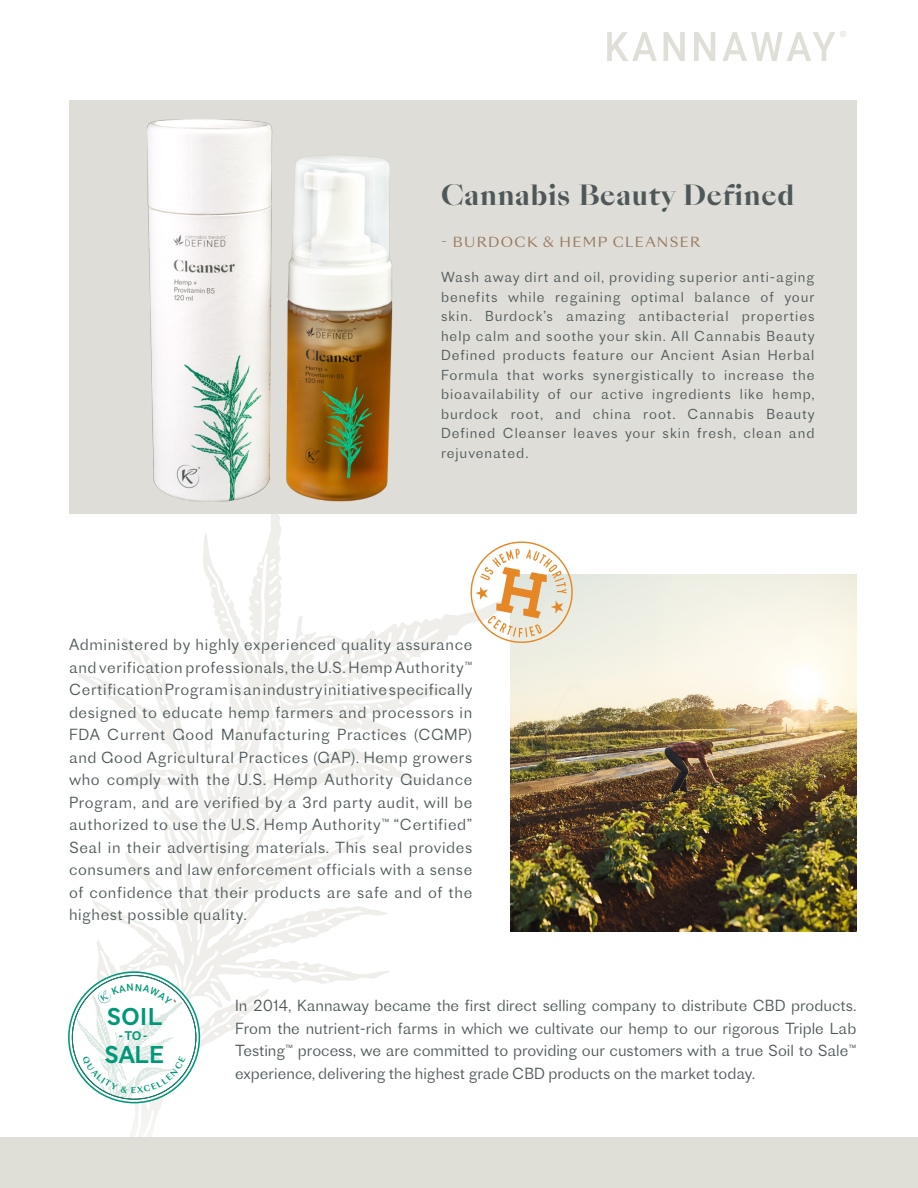
<style>
.page{position:relative;width:918px;height:1188px;background:#fff}
.page>*{position:absolute;margin:0;border:0;box-sizing:border-box;transform-origin:0 0}
.t1{font:700 27px "Sang Bleu Empire";letter-spacing:.025em;color:#4e5859}
.t2{font:22.65px/37.7px "Proto Grotesk";color:#009878}
.t3{font:300 15px/22.5px "Proto Grotesk";letter-spacing:.01em;color:#4e5859;text-align:justify}
.t4{font:300 13.5px/19.5px "Proto Grotesk";letter-spacing:.07em;color:#4e5859;text-align:justify}
.t5{font:13.5px "Sang Bleu Sunrise";letter-spacing:.1em;color:#95785e}
.t6{font:11.7px "Proto Grotesk";color:#009878}
.t7{font:700 8.4px "Arial";color:#dfded7}
</style>
<div class="page">
<svg style="left:90px;top:554px;width:349px;height:493px"></svg>
<div style="left:69px;top:100px;width:787px;height:414px;background:#deddd7"></div>
<svg style="left:607px;top:32px;width:50px;height:29px"></svg>
<svg style="left:664px;top:32px;width:21px;height:29px"></svg>
<svg style="left:694px;top:32px;width:21px;height:29px"></svg>
<svg style="left:723px;top:32px;width:112px;height:29px"></svg>
<img style="left:147px;top:119px;width:246px;height:404px">
<img style="left:510px;top:574px;width:346px;height:357px">
<svg style="left:469px;top:541px;width:105px;height:102px"></svg>
<div style="left:0;top:1137px;width:918px;height:51px;background:#dfded7"></div>
<svg style="left:68px;top:971px;width:132px;height:132px"></svg>
<p class="t7" style="left:840px;top:29px;width:8px">®</p>
<h1 class="t1" style="left:441px;top:176px;width:355px">Cannabis Beauty Defined</h1>
<p class="t5" style="left:441px;top:233px;width:261px">- BURDOCK &amp; HEMP CLEANSER</p>
<p class="t4" style="left:441px;top:267px;width:375px">Wash away dirt and oil, providing superior anti-aging benefits while regaining optimal balance of your skin. Burdock’s amazing antibacterial properties help calm and soothe your skin. All Cannabis Beauty Defined products feature our Ancient Asian Herbal Formula that works synergistically to increase the bioavailability of our active ingredients like hemp, burdock root, and china root. Cannabis Beauty Defined Cleanser leaves your skin fresh, clean and rejuvenated.</p>
<p class="t3" style="left:69px;top:633px;width:405px">Administered by highly experienced quality assurance and verification professionals, the U.S. Hemp Authority™ Certification Program is an industry initiative specifically designed to educate hemp farmers and processors in FDA Current Good Manufacturing Practices (CGMP) and Good Agricultural Practices (GAP). Hemp growers who comply with the U.S. Hemp Authority Guidance Program, and are verified by a 3rd party audit, will be authorized to use the U.S. Hemp Authority™ “Certified” Seal in their advertising materials. This seal provides consumers and law enforcement officials with a sense of confidence that their products are safe and of the highest possible quality.</p>
<h2 class="t2" style="left:104px;top:997px;width:62px">SOIL<br>SALE</h2>
<p class="t6" style="left:119px;top:1027px;width:31px">- TO -</p>
<p class="t3" style="left:235px;top:994px;width:623px">In 2014, Kannaway became the first direct selling company to distribute CBD products.<br>From the nutrient-rich farms in which we cultivate our hemp to our rigorous Triple Lab Testing™ process, we are committed to providing our customers with a true Soil to Sale™ experience, delivering the highest grade CBD products on the market today.</p>
</div>
